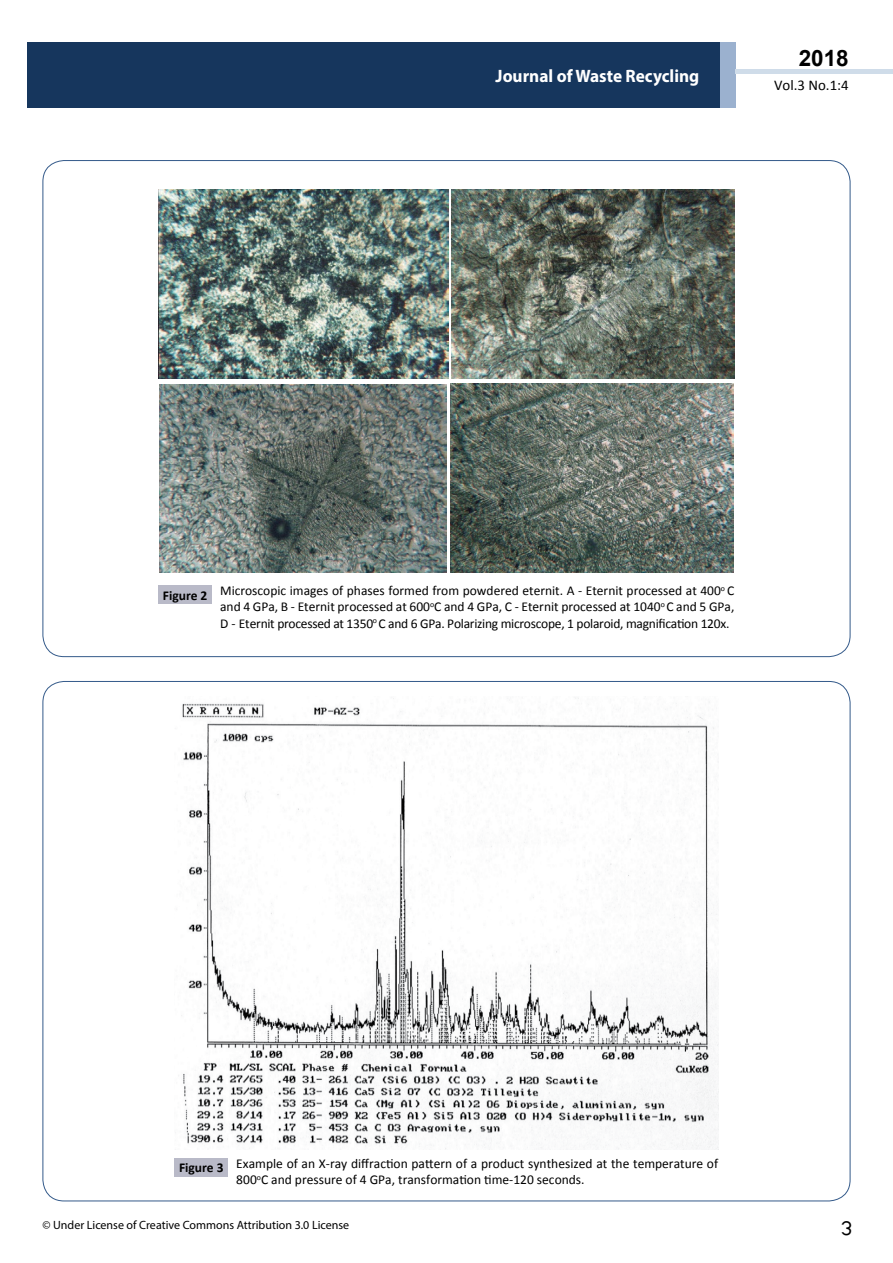
<style>
.page{position:relative;width:893px;height:1263px;background:#fff}
.page>*{position:absolute;margin:0;border:0;box-sizing:border-box;transform-origin:0 0}
.t1{font:25.5px "Tunga";color:#000}
.t2{font:700 22.5px "Arial";color:#000}
.t3{font:700 18px "Myriad Pro";color:#fff;scale:.96 1}
.t4{font:14.85px "Calibri";color:#000}
.t5{font:13.5px/16.2px "Calibri";color:#000;text-align:justify}
.t6{font:700 13.5px "Calibri";color:#000}
.t7{font:12px "Myriad Pro";color:#000}
</style>
<div class="page">
<div style="left:27px;top:42px;width:694px;height:66px;background:#16365d"></div>
<div style="left:720px;top:42px;width:16px;height:66px;background:#9bb1cf"></div>
<div style="left:736px;top:69px;width:157px;height:5px;background:#cfdce9"></div>
<img style="left:159px;top:190px;width:290px;height:188px">
<img style="left:451px;top:190px;width:283px;height:188px">
<img style="left:159px;top:384px;width:288px;height:189px">
<img style="left:450px;top:383px;width:284px;height:190px">
<div style="left:159px;top:585px;width:53px;height:19px;background:#b9bac8"></div>
<img style="left:181px;top:698px;width:537px;height:451px">
<div style="left:175px;top:1158px;width:53px;height:19px;background:#b9bac8"></div>
<h3 class="t3" style="left:496px;top:64px;width:214px">Journal of Waste Recycling</h3>
<h2 class="t2" style="left:799px;top:43px;width:52px">2018</h2>
<p class="t4" style="left:774px;top:75px;width:76px">Vol.3 No.1:4</p>
<p class="t6" style="left:163px;top:586px;width:46px">Figure 2</p>
<p class="t5" style="left:220px;top:583px;width:516px">Microscopic images of phases formed from powdered eternit. A - Eternit processed at 400<sup>o</sup> C and 4 GPa, B - Eternit processed at 600<sup>o</sup>C and 4 GPa, C - Eternit processed at 1040<sup>o</sup> C and 5 GPa, D - Eternit processed at 1350<sup>o</sup> C and 6 GPa. Polarizing microscope, 1 polaroid, magnification 120x.</p>
<p class="t6" style="left:179px;top:1159px;width:46px">Figure 3</p>
<p class="t5" style="left:236px;top:1156px;width:483px">Example of an X-ray diffraction pattern of a product synthesized at the temperature of<br>800<sup>o</sup>C and pressure of 4 GPa, transformation time-120 seconds.</p>
<p class="t7" style="left:43px;top:1218px;width:308px">© Under License of Creative Commons Attribution 3.0 License</p>
<h1 class="t1" style="left:841px;top:1211px;width:13px">3</h1>
</div>
